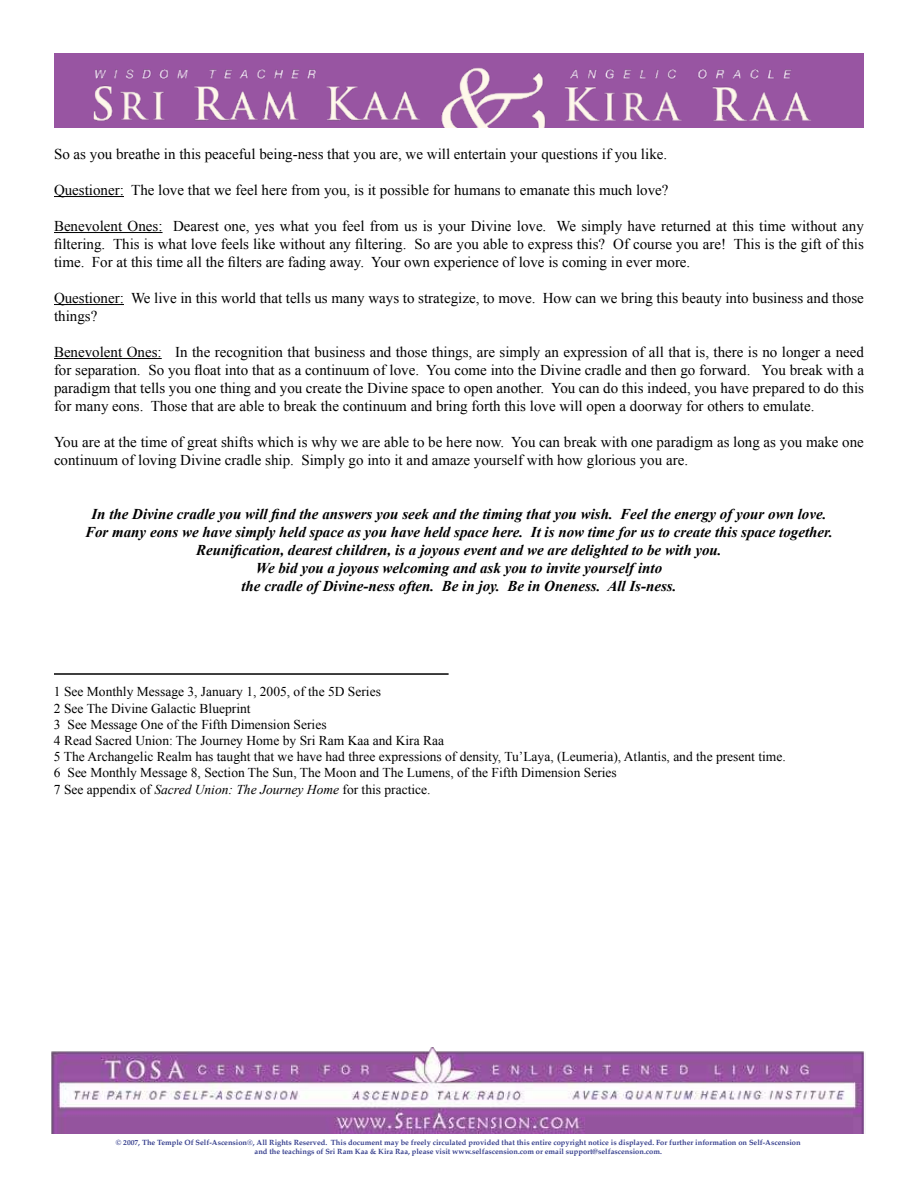
<style>
.page{position:relative;width:918px;height:1188px;background:#fff}
.page>*{position:absolute;margin:0;border:0;box-sizing:border-box;transform-origin:0 0}
.t1{font:15px/18px "Times New Roman";color:#000;text-align:justify}
.t2{font:italic 700 15px/18px "Times New Roman";color:#000;text-align:center}
.t3{font:13.5px "Times New Roman";color:#000}
.t4{font:700 7.5px/9px "Palatino";color:#37408e;text-align:center}
.s1{font-style:italic}
</style>
<div class="page">
<img style="left:54px;top:53px;width:810px;height:74px">
<img style="left:51px;top:1048px;width:813px;height:86px">
<hr style="left:54px;top:196px;width:70px;height:1px;background:#000">
<hr style="left:54px;top:232px;width:109px;height:1px;background:#000">
<hr style="left:54px;top:304px;width:70px;height:1px;background:#000">
<hr style="left:54px;top:358px;width:108px;height:1px;background:#000">
<hr style="left:54px;top:673px;width:395px;height:2px;background:#000">
<p class="t1" style="left:54px;top:146px;width:615px">So as you breathe in this peaceful being-ness that you are, we will entertain your questions if you like.</p>
<p class="t1" style="left:54px;top:182px;width:616px">Questioner: The love that we feel here from you, is it possible for humans to emanate this much love?</p>
<p class="t1" style="left:54px;top:218px;width:811px">Benevolent Ones: Dearest one, yes what you feel from us is your Divine love. We simply have returned at this time without any filtering. This is what love feels like without any filtering. So are you able to express this? Of course you are! This is the gift of this time. For at this time all the filters are fading away. Your own experience of love is coming in ever more.</p>
<p class="t1" style="left:54px;top:290px;width:811px">Questioner: We live in this world that tells us many ways to strategize, to move. How can we bring this beauty into business and those things?</p>
<p class="t1" style="left:54px;top:344px;width:812px">Benevolent Ones: In the recognition that business and those things, are simply an expression of all that is, there is no longer a need for separation. So you float into that as a continuum of love. You come into the Divine cradle and then go forward. You break with a paradigm that tells you one thing and you create the Divine space to open another. You can do this indeed, you have prepared to do this for many eons. Those that are able to break the continuum and bring forth this love will open a doorway for others to emulate.</p>
<p class="t1" style="left:54px;top:434px;width:811px">You are at the time of great shifts which is why we are able to be here now. You can break with one paradigm as long as you make one continuum of loving Divine cradle ship. Simply go into it and amaze yourself with how glorious you are.</p>
<p class="t2" style="left:85px;top:505px;width:749px">In the Divine cradle you will find the answers you seek and the timing that you wish. Feel the energy of your own love.<br>For many eons we have simply held space as you have held space here. It is now time for us to create this space together.<br>Reunification, dearest children, is a joyous event and we are delighted to be with you.<br>We bid you a joyous welcoming and ask you to invite yourself into<br>the cradle of Divine-ness often. Be in joy. Be in Oneness. All Is-ness.</p>
<p class="t3" style="left:54px;top:684px;width:328px">1 See Monthly Message 3, January 1, 2005, of the 5D Series</p>
<p class="t3" style="left:64px;top:703px;width:188px">See The Divine Galactic Blueprint</p>
<p class="t3" style="left:67px;top:719px;width:261px">See Message One of the Fifth Dimension Series</p>
<p class="t3" style="left:54px;top:733px;width:392px">4 Read Sacred Union: The Journey Home by Sri Ram Kaa and Kira Raa</p>
<p class="t3" style="left:64px;top:752px;width:723px">The Archangelic Realm has taught that we have had three expressions of density, Tu’Laya, (Leumeria), Atlantis, and the present time.</p>
<p class="t3" style="left:67px;top:768px;width:551px">See Monthly Message 8, Section The Sun, The Moon and The Lumens, of the Fifth Dimension Series</p>
<p class="t3" style="left:64px;top:784px;width:368px">See appendix of <span class="s1">Sacred Union: The Journey Home</span> for this practice.</p>
<p class="t4" style="left:116px;top:1138px;width:686px">© 2007, The Temple Of Self-Ascension®, All Rights Reserved. This document may be freely circulated provided that this entire copyright notice is displayed. For further information on Self-Ascension and the teachings of Sri Ram Kaa &amp; Kira Raa, please visit www.selfascension.com or email support@selfascension.com.</p>
</div>
